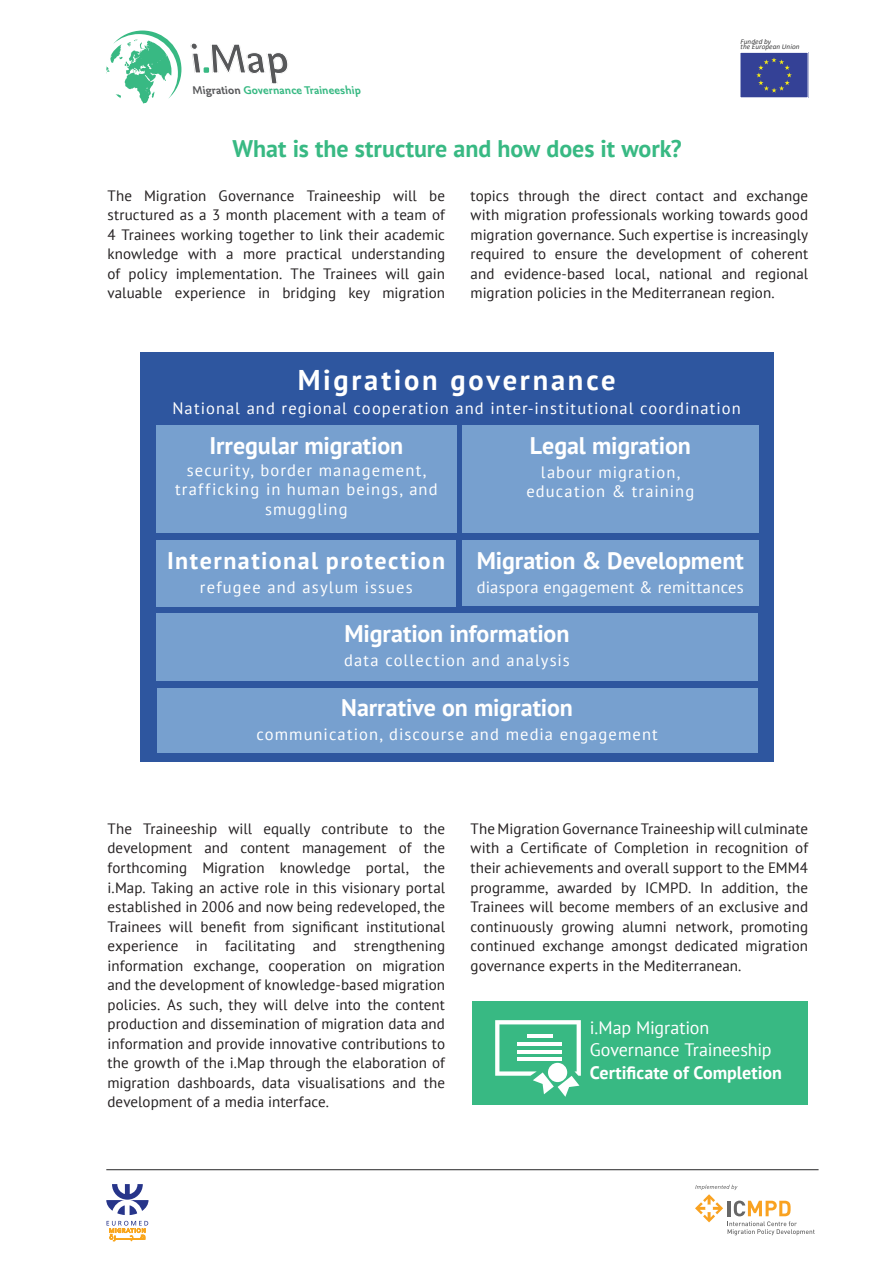
<style>
.page{position:relative;width:893px;height:1263px;background:#fff}
.page>*{position:absolute;margin:0;border:0;box-sizing:border-box;transform-origin:0 0}
.t1{font:700 43.65px "Nexus Sans";color:#57585a}
.Body_Caption{font:700 28.5px "PT Sans";letter-spacing:.095em;color:#fff}
.Body_Caption-2{font:700 24px "PT Sans";color:#fff}
.Body_Title__2{font:700 24px "PT Sans";color:#38b983}
.Body_Caption-3{font:700 24px "PT Sans";letter-spacing:.06em;color:#fff}
.Body_Caption-4{font:18px/22.5px "PT Sans";letter-spacing:-.01em;color:#fff}
.Body_Caption-5{font:16.5px/19.5px "PT Sans";letter-spacing:.065em;color:#fff;text-align:center}
.Body_Caption-6{font:16.5px "PT Sans";letter-spacing:.015em;color:#fff}
.Body_Text___1{font:15px/19.5px "PT Sans";letter-spacing:.005em;color:#231f20;text-align:justify}
.t2{font:700 11.7px "Nexus Sans";color:#38b983}
.t3{font:italic 7.35px/5.6px "Calibri";color:#3e3e3f}
.s1{color:#57585a}
.s2{font-weight:700}
</style>
<div class="page">
<hr style="left:106px;top:1169px;width:713px;height:1px;background:#3e3e3f">
<svg style="left:695px;top:1185px;width:120px;height:50px"></svg>
<svg style="left:106px;top:1184px;width:42px;height:31px"></svg>
<svg style="left:107px;top:1221px;width:41px;height:20px"></svg>
<svg style="left:106px;top:31px;width:75px;height:73px"></svg>
<svg style="left:203px;top:67px;width:7px;height:6px"></svg>
<div style="left:740px;top:52px;width:68px;height:46px;background:#344196"></div>
<div style="left:740px;top:52px;width:68px;height:46px;border:1px solid #fff"></div>
<svg style="left:756px;top:58px;width:36px;height:35px"></svg>
<div style="left:472px;top:1001px;width:336px;height:104px;background:#38b983"></div>
<svg style="left:495px;top:1020px;width:86px;height:77px"></svg>
<div style="left:140px;top:352px;width:634px;height:410px;background:#2e569f"></div>
<div style="left:156px;top:425px;width:300px;height:108px;background:#77a0cf"></div>
<div style="left:462px;top:425px;width:296px;height:108px;background:#77a0cf"></div>
<div style="left:156px;top:540px;width:300px;height:66px;background:#77a0cf"></div>
<div style="left:462px;top:540px;width:296px;height:66px;background:#77a0cf"></div>
<div style="left:156px;top:613px;width:602px;height:68px;background:#77a0cf"></div>
<div style="left:157px;top:688px;width:601px;height:65px;background:#77a0cf"></div>
<h1 class="t1" style="left:193px;top:31px;width:107px">iMap</h1>
<p class="t3" style="left:741px;top:38px;width:60px">Funded by<br>the European Union</p>
<p class="t2" style="left:193px;top:83px;width:172px"><span class="s1">Migration</span> Governance Traineeship</p>
<p class="Body_Title__2" style="left:232px;top:132px;width:451px">What is the structure and how does it work?</p>
<p class="Body_Text___1" style="left:107px;top:185px;width:339px">The Migration Governance Traineeship will be structured as a 3 month placement with a team of 4 Trainees working together to link their academic knowledge with a more practical understanding of policy implementation. The Trainees will gain valuable experience in bridging key migration</p>
<p class="Body_Text___1" style="left:471px;top:185px;width:339px">topics through the direct contact and exchange with migration professionals working towards good migration governance. Such expertise is increasingly required to ensure the development of coherent and evidence-based local, national and regional migration policies in the Mediterranean region.</p>
<p class="Body_Caption" style="left:298px;top:361px;width:319px">Migration governance</p>
<p class="Body_Caption-5" style="left:172px;top:398px;width:570px">National and regional cooperation and inter-institutional coordination</p>
<p class="Body_Caption-2" style="left:209px;top:430px;width:195px">Irregular migration</p>
<p class="Body_Caption-5" style="left:175px;top:460px;width:264px">security, border management, trafficking in human beings, and smuggling</p>
<p class="Body_Caption-2" style="left:530px;top:430px;width:163px">Legal migration</p>
<p class="Body_Caption-5" style="left:526px;top:462px;width:169px">labour migration, education &amp; training</p>
<p class="Body_Caption-2" style="left:477px;top:544px;width:269px">Migration &amp; Development</p>
<p class="Body_Caption-6" style="left:477px;top:576px;width:269px">diaspora engagement &amp; remittances</p>
<p class="Body_Caption-2" style="left:345px;top:618px;width:226px">Migration information</p>
<p class="Body_Caption-5" style="left:344px;top:650px;width:227px">data collection and analysis</p>
<p class="Body_Caption-2" style="left:341px;top:692px;width:233px">Narrative on migration</p>
<p class="Body_Caption-5" style="left:256px;top:724px;width:403px">communication, discourse and media engagement</p>
<p class="Body_Caption-3" style="left:167px;top:544px;width:280px">International protection</p>
<p class="Body_Caption-5" style="left:200px;top:577px;width:214px">refugee and asylum issues</p>
<p class="Body_Text___1" style="left:107px;top:819px;width:339px">The Traineeship will equally contribute to the development and content management of the forthcoming Migration knowledge portal, the i.Map. Taking an active role in this visionary portal established in 2006 and now being redeveloped, the Trainees will benefit from significant institutional experience in facilitating and strengthening information exchange, cooperation on migration and the development of knowledge-based migration policies. As such, they will delve into the content production and dissemination of migration data and information and provide innovative contributions to the growth of the i.Map through the elaboration of migration dashboards, data visualisations and the development of a media interface.</p>
<p class="Body_Text___1" style="left:471px;top:819px;width:339px">The Migration Governance Traineeship will culminate with a Certificate of Completion in recognition of their achievements and overall support to the EMM4 programme, awarded by ICMPD. In addition, the Trainees will become members of an exclusive and continuously growing alumni network, promoting continued exchange amongst dedicated migration governance experts in the Mediterranean.</p>
<p class="Body_Caption-4" style="left:590px;top:1016px;width:194px">i.Map Migration<br>Governance Traineeship<br><span class="s2">Certificate of Completion</span></p>
</div>
